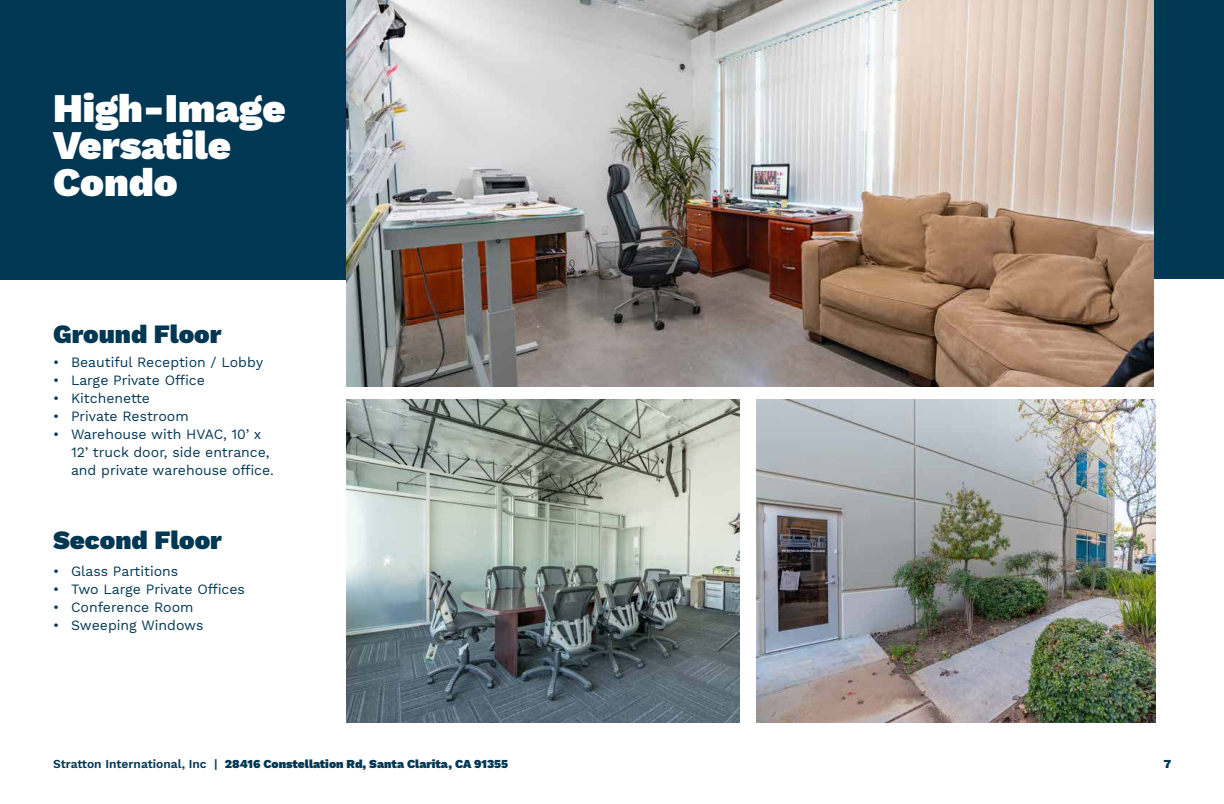
<style>
.page{position:relative;width:1224px;height:804px;background:#fff}
.page>*{position:absolute;margin:0;border:0;box-sizing:border-box;transform-origin:0 0}
.t1{font:900 40px/37px "Work Sans";color:#fff}
.t2{font:900 26px "Work Sans";color:#003753}
.t3{font:14px/18px "Work Sans";color:#003753}
.t4{font:900 12px "Work Sans";color:#003753}
.s1{font-weight:600}
</style>
<div class="page">
<div style="left:0;top:0;width:349px;height:279px;background:#003753"></div>
<img style="left:346px;top:0;width:808px;height:386px">
<img style="left:346px;top:399px;width:394px;height:323px">
<img style="left:757px;top:399px;width:398px;height:323px">
<div style="left:1154px;top:0;width:70px;height:278px;background:#003753"></div>
<h1 class="t1" style="left:53px;top:93px;width:234px">High-Image<br>Versatile<br>Condo</h1>
<h2 class="t2" style="left:53px;top:323px;width:170px">Ground Floor</h2>
<p class="t3" style="left:53px;top:353px;width:212px">• Beautiful Reception / Lobby</p>
<p class="t3" style="left:53px;top:371px;width:153px">• Large Private Office</p>
<p class="t3" style="left:53px;top:389px;width:99px">• Kitchenette</p>
<p class="t3" style="left:53px;top:407px;width:137px">• Private Restroom</p>
<p class="t3" style="left:71px;top:425px;width:205px;text-indent:-18px">• Warehouse with HVAC, 10’ x<br>12’ truck door, side entrance, and private warehouse office.</p>
<h2 class="t2" style="left:53px;top:529px;width:170px">Second Floor</h2>
<p class="t3" style="left:53px;top:562px;width:127px">• Glass Partitions</p>
<p class="t3" style="left:53px;top:580px;width:193px">• Two Large Private Offices</p>
<p class="t3" style="left:53px;top:598px;width:142px">• Conference Room</p>
<p class="t3" style="left:53px;top:616px;width:152px">• Sweeping Windows</p>
<p class="t4" style="left:53px;top:759px;width:457px"><span class="s1">Stratton International, Inc |</span> 28416 Constellation Rd, Santa Clarita, CA 91355</p>
<p class="t4" style="left:1163px;top:759px;width:9px">7</p>
</div>
